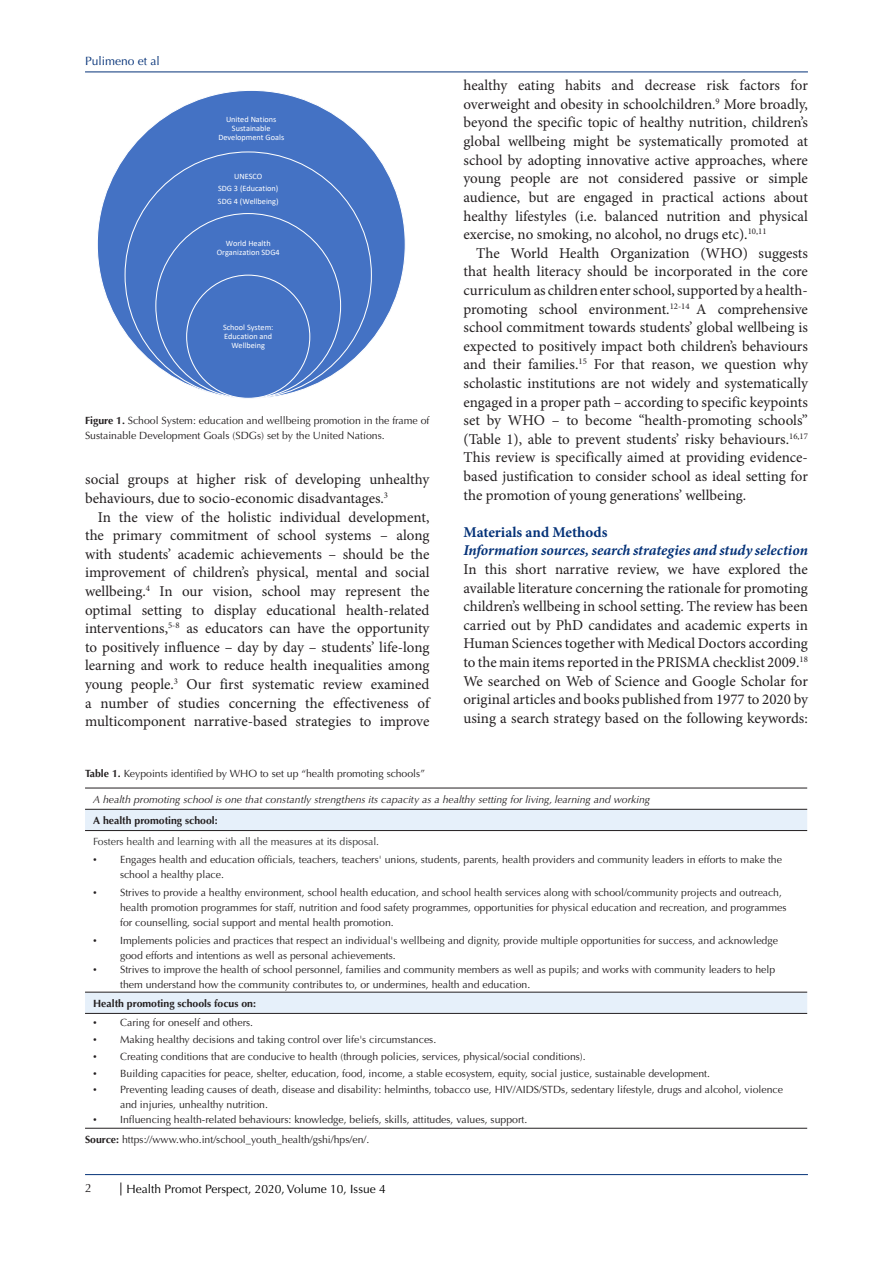
<style>
.page{position:relative;width:893px;height:1263px;background:#fff}
.page>*{position:absolute;margin:0;border:0;box-sizing:border-box;transform-origin:0 0}
.t1{font:15px/18.6px "Minion Pro";color:#231f20;text-align:justify}
.t2{font:italic 700 15px "Minion Pro";letter-spacing:-.005em;color:#053278}
.t3{font:700 15px "Minion Pro";color:#053278}
.t4{font:12px "Optima LT Std";color:#000}
.t5{font:12px "Optima LT Std";color:#053278}
.t6{font:12px "Optima LT Std";color:#231f20}
.t7{font:10.5px/15px "Optima LT Std";color:#231f20}
.t8{font:italic 10.5px "Optima LT Std";color:#231f20}
.t9{font:10.5px "Optima LT Std";color:#333}
.t10{font:700 10.5px "Optima LT Std";color:#231f20}
.t11{font:8.25px/9px "Calibri";color:#fff;text-align:center}
.s1{font-weight:700}
.s2{font-family:"Times New Roman"}
.s3{color:#150000}
</style>
<div class="page">
<hr style="left:85px;top:72px;width:723px;height:1px;background:#053278">
<hr style="left:85px;top:1174px;width:723px;height:1px;background:#053278">
<svg style="left:120px;top:1182px;width:1px;height:13px"></svg>
<svg style="left:85px;top:810px;width:722px;height:203px"></svg>
<hr style="left:85px;top:788px;width:722px;height:1px;background:#231f20">
<hr style="left:85px;top:809px;width:722px;height:1px;background:#231f20">
<hr style="left:85px;top:830px;width:722px;height:1px;background:#231f20">
<hr style="left:85px;top:992px;width:722px;height:1px;background:#231f20">
<hr style="left:85px;top:1013px;width:722px;height:1px;background:#231f20">
<hr style="left:85px;top:1128px;width:722px;height:1px;background:#231f20">
<div style="left:93px;top:855px;width:706px;height:26px;background:#fff"></div>
<div style="left:93px;top:888px;width:706px;height:41px;background:#fff"></div>
<div style="left:93px;top:936px;width:706px;height:26px;background:#fff"></div>
<div style="left:93px;top:966px;width:706px;height:25px;background:#fff"></div>
<div style="left:97px;top:90px;width:308px;height:308px;background:#4472c4;border-radius:50%"></div>
<p class="t5" style="left:85px;top:54px;width:76px">Pulimeno et al</p>
<p class="t11" style="left:218px;top:115px;width:67px">United Nations<br>Sustainable<br>Development Goals</p>
<p class="t11" style="left:218px;top:169px;width:62px;line-height:12.6px">UNESCO<br>SDG 3 (Education)<br>SDG 4 (Wellbeing)</p>
<p class="t11" style="left:217px;top:239px;width:65px">World Health<br>Organization SDG4</p>
<p class="t11" style="left:223px;top:323px;width:52px">School System:<br>Education and<br>Wellbeing</p>
<p class="t7" style="left:85px;top:413px;width:346px"><span class="s1">Figure 1.</span> School System: education and wellbeing promotion in the frame of<br>Sustainable Development Goals (SDGs) set by the United Nations.</p>
<p class="t1" style="left:85px;top:470px;width:346px">social groups at higher risk of developing unhealthy behaviours, due to socio-economic disadvantages.<sup>3</sup></p>
<p class="t1" style="left:85px;top:507px;width:346px;text-indent:13px">In the view of the holistic individual development, the primary commitment of school systems – along with students’ academic achievements – should be the improvement of children’s physical, mental and social wellbeing.<sup>4</sup> In our vision, school may represent the optimal setting to display educational health-related interventions,<sup>5-8</sup> as educators can have the opportunity to positively influence – day by day – students’ life-long learning and work to reduce health inequalities among young people.<sup>3</sup> Our first systematic review examined a number of studies concerning the effectiveness of multicomponent narrative-based strategies to improve</p>
<p class="t1" style="left:463px;top:76px;width:346px">healthy eating habits and decrease risk factors for overweight and obesity in schoolchildren.<sup>9</sup> More broadly, beyond the specific topic of healthy nutrition, children’s global wellbeing might be systematically promoted at school by adopting innovative active approaches, where young people are not considered passive or simple audience, but are engaged in practical actions about healthy lifestyles (i.e. balanced nutrition and physical exercise, no smoking, no alcohol, no drugs etc).<sup>10,11</sup></p>
<p class="t1" style="left:463px;top:244px;width:346px;text-indent:13px">The World Health Organization (WHO) suggests that health literacy should be incorporated in the core curriculum as children enter school, supported by a health&shy;promoting school environment.<sup>12-14</sup> A comprehensive school commitment towards students’ global wellbeing is expected to positively impact both children’s behaviours and their families.<sup>15</sup> For that reason, we question why scholastic institutions are not widely and systematically engaged in a proper path – according to specific keypoints set by WHO – to become “health-promoting schools” (Table 1), able to prevent students’ risky behaviours.<sup>16,17<br></sup>This review is specifically aimed at providing evidence&shy;based justification to consider school as ideal setting for the promotion of young generations’ wellbeing.</p>
<p class="t3" style="left:463px;top:521px;width:145px">Materials and Methods</p>
<p class="t2" style="left:463px;top:540px;width:346px">Information sources, search strategies and study selection</p>
<p class="t1" style="left:463px;top:560px;width:346px">In this short narrative review, we have explored the available literature concerning the rationale for promoting children’s wellbeing in school setting. The review has been carried out by PhD candidates and academic experts in Human Sciences together with Medical Doctors according to the main items reported in the PRISMA checklist 2009.<sup>18<br></sup>We searched on Web of Science and Google Scholar for original articles and books published from 1977 to 2020 by using a search strategy based on the following keywords:</p>
<p class="t7" style="left:85px;top:766px;width:341px"><span class="s1">Table 1.</span> Keypoints identified by WHO to set up “health promoting schools”</p>
<p class="t8" style="left:93px;top:793px;width:558px">A health promoting school is one that constantly strengthens its capacity as a healthy setting for living, learning and working</p>
<p class="t10" style="left:93px;top:814px;width:126px">A health promoting school:</p>
<p class="t9" style="left:93px;top:835px;width:288px">Fosters health and learning with all the measures at its disposal.</p>
<p class="t7" style="left:120px;top:852px;width:663px;text-indent:-27px"><span class="s2">•</span> Engages health and education officials, teachers, teachers' unions, students, parents, health providers and community leaders in efforts to make the school a healthy place.</p>
<p class="t7" style="left:120px;top:885px;width:668px;text-indent:-27px"><span class="s2">•</span> Strives to provide a healthy environment, school health education, and school health services along with school/community projects and outreach, health promotion programmes for staff, nutrition and food safety programmes, opportunities for physical education and recreation, and programmes for counselling, social support and mental health promotion.</p>
<p class="t7" style="left:120px;top:933px;width:659px;text-indent:-27px"><span class="s2">•</span> Implements policies and practices that respect an individual's wellbeing and dignity, provide multiple opportunities for success, and acknowledge good efforts and intentions as well as personal achievements.</p>
<p class="t7" style="left:120px;top:962px;width:657px;text-indent:-27px"><span class="s2">•</span> Strives to improve the health of school personnel, families and community members as well as pupils; and works with community leaders to help them understand how the community contributes to, or undermines, health and education.</p>
<p class="t10" style="left:93px;top:997px;width:164px">Health promoting schools focus on:</p>
<p class="t7" style="left:93px;top:1015px;width:162px"><span class="s2">•</span> Caring for oneself and others.</p>
<p class="t7" style="left:93px;top:1032px;width:345px"><span class="s2">•</span> Making healthy decisions and taking control over life's circumstances.</p>
<p class="t7" style="left:93px;top:1049px;width:494px"><span class="s2">•</span> Creating conditions that are conducive to health (through policies, services, physical/social conditions).</p>
<p class="t7" style="left:93px;top:1066px;width:618px"><span class="s2">•</span> Building capacities for peace, shelter, education, food, income, a stable ecosystem, equity, social justice, sustainable development.</p>
<p class="t7" style="left:120px;top:1082px;width:664px;text-indent:-27px"><span class="s2">•</span> Preventing leading causes of death, disease and disability: helminths, tobacco use, HIV/AIDS/STDs, sedentary lifestyle, drugs and alcohol, violence and injuries, unhealthy nutrition.</p>
<p class="t7" style="left:85px;top:1110px;width:444px;line-height:20px;text-indent:8px"><span class="s2">•</span> Influencing health-related behaviours: knowledge, beliefs, skills, attitudes, values, support.<br><span class="s1">Source:</span> https://www.who.int/school_youth_health/gshi/hps/en/.</p>
<p class="t6" style="left:85px;top:1180px;width:8px">2</p>
<p class="t4" style="left:126px;top:1182px;width:261px">Health Promot Perspect<span class="s3">,</span> 2020, Volume 10, Issue 4</p>
</div>
